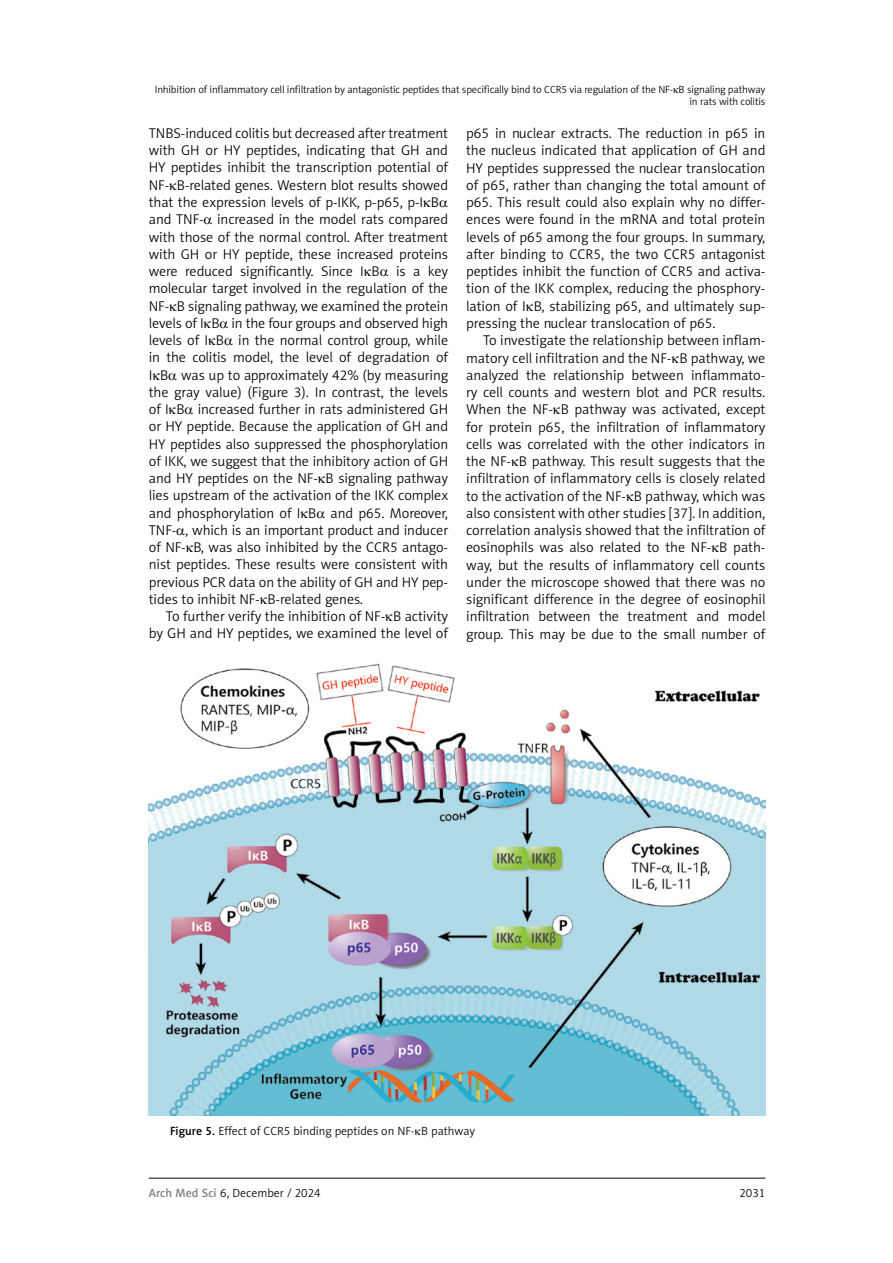
<style>
.page{position:relative;width:893px;height:1263px;background:#fff}
.page>*{position:absolute;margin:0;border:0;box-sizing:border-box;transform-origin:0 0}
.t1{font:14.25px/17.2px "Naomi Sans EFN Light";letter-spacing:-.005em;color:#000;text-align:justify}
.t2{font:12px "Naomi Sans EFN Light";color:#000}
.t3{font:10.5px/12.6px "Naomi Sans EFN Light";letter-spacing:-.015em;color:#000;text-align:right}
.s1{font-family:"Naomi Sans EFN Medium"}
.s2{font-family:"Naomi Sans EFN Medium";color:#808285}
</style>
<div class="page">
<hr style="left:149px;top:1178px;width:616px;height:1px;background:#000">
<img style="left:149px;top:663px;width:616px;height:453px">
<p class="t3" style="left:155px;top:83px;width:612px">Inhibition of inflammatory cell infiltration by antagonistic peptides that specifically bind to CCR5 via regulation of the NF- B signaling pathway in rats with colitis</p>
<p class="t1" style="left:149px;top:124px;width:301px;text-align:left">TNBS-induced colitis but decreased after treatment with GH or HY peptides, indicating that GH and HY peptides inhibit the transcription potential of NF- B-related genes. Western blot results showed that the expression levels of p-IKK, p-p65, p-I B and TNF- increased in the model rats compared with those of the normal control. After treatment with GH or HY peptide, these increased proteins were reduced significantly. Since I B is a key molecular target involved in the regulation of the NF- B signaling pathway, we examined the protein levels of I B in the four groups and observed high levels of I B in the normal control group, while in the colitis model, the level of degradation of I B was up to approximately 42% (by measuring the gray value) (Figure 3). In contrast, the levels of I B increased further in rats administered GH or HY peptide. Because the application of GH and HY peptides also suppressed the phosphorylation of IKK, we suggest that the inhibitory action of GH and HY peptides on the NF- B signaling pathway lies upstream of the activation of the IKK complex and phosphorylation of I B and p65. Moreover, TNF- , which is an important product and inducer of NF- B, was also inhibited by the CCR5 antago&shy;nist peptides. These results were consistent with previous PCR data on the ability of GH and HY pep&shy;tides to inhibit NF- B-related genes.</p>
<p class="t1" style="left:149px;top:608px;width:301px;text-align:right">To further verify the inhibition of NF- B activity by GH and HY peptides, we examined the level of</p>
<p class="t1" style="left:466px;top:125px;width:301px">p65 in nuclear extracts. The reduction in p65 in the nucleus indicated that application of GH and HY peptides suppressed the nuclear translocation of p65, rather than changing the total amount of p65. This result could also explain why no differ&shy;ences were found in the mRNA and total protein levels of p65 among the four groups. In summary, after binding to CCR5, the two CCR5 antagonist peptides inhibit the function of CCR5 and activa&shy;tion of the IKK complex, reducing the phosphory&shy;lation of I B, stabilizing p65, and ultimately sup&shy;pressing the nuclear translocation of p65.</p>
<p class="t1" style="left:466px;top:332px;width:301px;text-indent:17px">To investigate the relationship between inflam&shy;matory cell infiltration and the NF- B pathway, we analyzed the relationship between inflammato&shy;ry cell counts and western blot and PCR results.<br>When the NF- B pathway was activated, except for protein p65, the infiltration of inflammatory cells was correlated with the other indicators in the NF- B pathway. This result suggests that the infiltration of inflammatory cells is closely related to the activation of the NF- B pathway, which was also consistent with other studies [37]. In addition, correlation analysis showed that the infiltration of eosinophils was also related to the NF- B path&shy;way, but the results of inflammatory cell counts under the microscope showed that there was no significant difference in the degree of eosinophil infiltration between the treatment and model group. This may be due to the small number of</p>
<p class="t2" style="left:170px;top:1124px;width:307px"><span class="s1">Figure 5.</span> Effect of CCR5 binding peptides on NF- B pathway</p>
<p class="t2" style="left:149px;top:1186px;width:173px"><span class="s2">Arch Med Sci</span> 6, December / 2024</p>
<p class="t2" style="left:739px;top:1186px;width:27px">2031</p>
</div>
